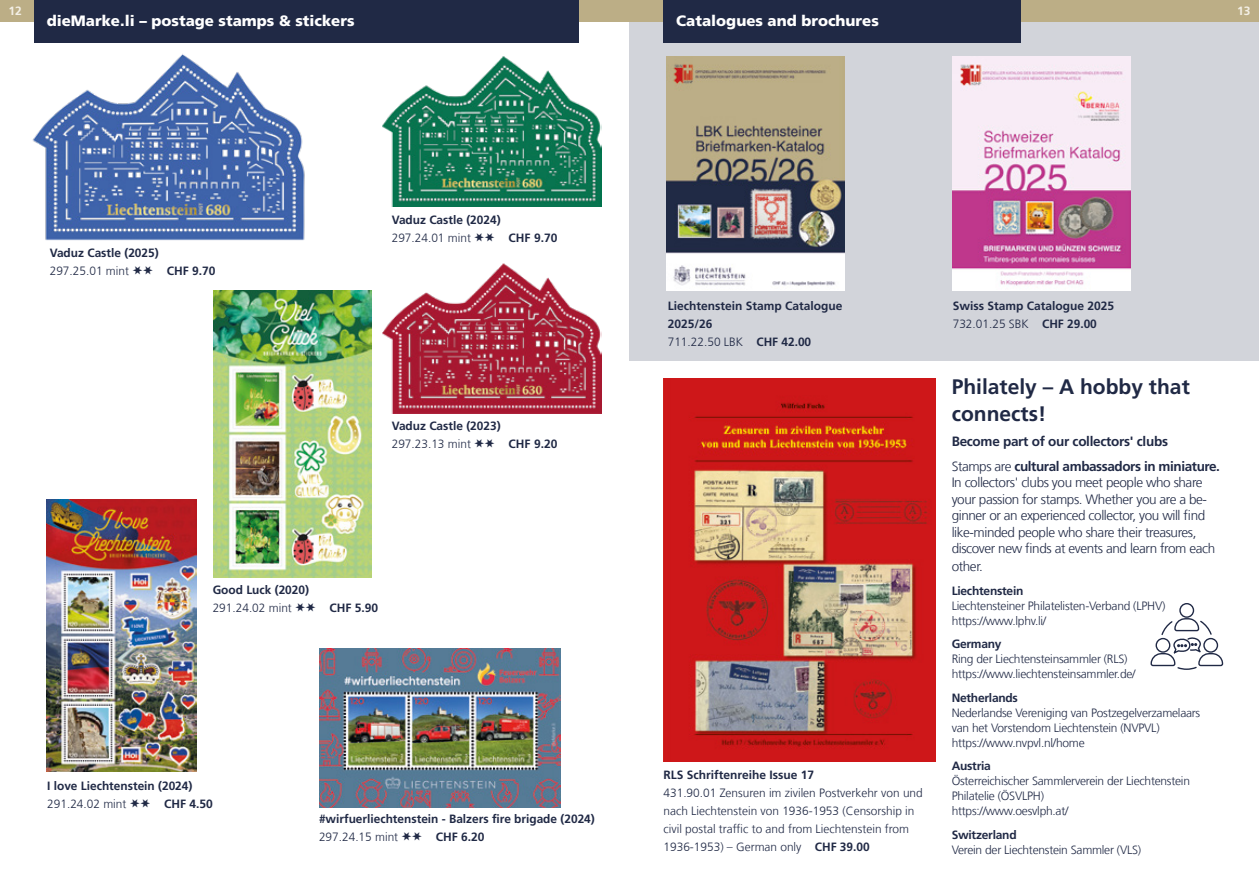
<style>
.page{position:relative;width:1259px;height:893px;background:#fff}
.page>*{position:absolute;margin:0;border:0;box-sizing:border-box;transform-origin:0 0}
.t1{font:700 21px/27px "Frutiger";color:#202945}
.Titel{font:900 15px "Frutiger LT";color:#fff}
.t2{font:300 13.5px/16.5px "Frutiger";letter-spacing:-.03em;color:#202945}
.t3{font:700 13.5px "Frutiger";letter-spacing:-.02em;color:#202945}
.Grundtext{font:300 12px/15px "Frutiger";letter-spacing:-.02em;color:#202945}
.Grundtext-2{font:300 12px/18px "Frutiger";color:#202945}
.Grundtext-3{font:700 12px "Frutiger";color:#202945}
.t4{font:700 12px "Frutiger";color:#f3efe5}
.s1{font-family:"Michel";font-weight:400}
.s2{font-weight:700}
</style>
<div class="page">
<div style="left:629px;top:0;width:630px;height:360px;background:#d2d4da"></div>
<div style="left:0;top:0;width:629px;height:21px;background:#bcae86"></div>
<div style="left:34px;top:0;width:544px;height:43px;background:#202945"></div>
<div style="left:629px;top:0;width:630px;height:21px;background:#bcae86"></div>
<img style="left:667px;top:57px;width:177px;height:234px">
<img style="left:952px;top:56px;width:178px;height:234px">
<img style="left:664px;top:378px;width:271px;height:384px">
<img style="left:383px;top:263px;width:219px;height:151px">
<img style="left:383px;top:57px;width:219px;height:150px">
<img style="left:32px;top:54px;width:273px;height:187px">
<img style="left:47px;top:499px;width:149px;height:272px">
<img style="left:319px;top:648px;width:241px;height:159px">
<div style="left:663px;top:0;width:357px;height:43px;background:#202945"></div>
<div style="left:1179px;top:603px;width:15px;height:15px;border:1px solid #202945;border-radius:50%"></div>
<svg style="left:1150px;top:617px;width:73px;height:53px"></svg>
<img style="left:214px;top:290px;width:158px;height:288px">
<p class="t4" style="left:9px;top:4px;width:15px">12</p>
<p class="t4" style="left:1237px;top:4px;width:15px">13</p>
<p class="Titel" style="left:47px;top:11px;width:309px">dieMarke.li – postage stamps &amp; stickers</p>
<p class="Titel" style="left:676px;top:11px;width:204px">Catalogues and brochures</p>
<p class="Grundtext-3" style="left:50px;top:246px;width:110px">Vaduz Castle (2025)</p>
<p class="Grundtext-2" style="left:50px;top:262px;width:167px">297.25.01 mint <span class="s1">;</span> <span class="s2">CHF 9.70</span></p>
<p class="Grundtext-3" style="left:392px;top:213px;width:110px">Vaduz Castle (2024)</p>
<p class="Grundtext-2" style="left:392px;top:229px;width:167px">297.24.01 mint <span class="s1">;</span> <span class="s2">CHF 9.70</span></p>
<p class="Grundtext-3" style="left:392px;top:419px;width:110px">Vaduz Castle (2023)</p>
<p class="Grundtext-2" style="left:392px;top:435px;width:167px">297.23.13 mint <span class="s1">;</span> <span class="s2">CHF 9.20</span></p>
<p class="Grundtext-3" style="left:213px;top:583px;width:98px">Good Luck (2020)</p>
<p class="Grundtext-2" style="left:213px;top:599px;width:167px">291.24.02 mint <span class="s1">;</span> <span class="s2">CHF 5.90</span></p>
<p class="Grundtext-3" style="left:47px;top:779px;width:147px">I love Liechtenstein (2024)</p>
<p class="Grundtext-2" style="left:47px;top:795px;width:167px">291.24.02 mint <span class="s1">;</span> <span class="s2">CHF 4.50</span></p>
<p class="Grundtext-3" style="left:319px;top:811px;width:277px">#wirfuerliechtenstein - Balzers fire brigade (2024)</p>
<p class="Grundtext-2" style="left:319px;top:828px;width:167px">297.24.15 mint <span class="s1">;</span> <span class="s2">CHF 6.20</span></p>
<p class="Grundtext-3" style="left:668px;top:298px;width:176px">Liechtenstein Stamp Catalogue</p>
<p class="Grundtext-3" style="left:668px;top:316px;width:46px">2025/26</p>
<p class="Grundtext-2" style="left:668px;top:333px;width:145px">711.22.50 LBK <span class="s2">CHF 42.00</span></p>
<p class="Grundtext-3" style="left:663px;top:767px;width:152px">RLS Schriftenreihe Issue 17</p>
<p class="Grundtext-2" style="left:663px;top:784px;width:261px">431.90.01 Zensuren im zivilen Postverkehr von und nach Liechtenstein von 1936-1953 (Censorship in civil postal traffic to and from Liechtenstein from 1936-1953) – German only <span class="s2">CHF 39.00</span></p>
<p class="Grundtext-3" style="left:952px;top:298px;width:163px">Swiss Stamp Catalogue 2025</p>
<p class="Grundtext-2" style="left:952px;top:315px;width:146px">732.01.25 SBK <span class="s2">CHF 29.00</span></p>
<p class="t1" style="left:951px;top:373px;width:240px">Philately – A hobby that connects!</p>
<p class="t3" style="left:951px;top:433px;width:218px">Become part of our collectors' clubs</p>
<p class="t2" style="left:951px;top:458px;width:270px">Stamps are <span class="s2">cultural ambassadors in miniature.<br></span>In collectors' clubs you meet people who share your passion for stamps. Whether you are a be&shy;ginner or an experienced collector, you will find like-minded people who share their treasures, discover new finds at events and learn from each</p>
<p class="t2" style="left:951px;top:558px;width:33px">other.</p>
<p class="Grundtext" style="left:951px;top:583px;width:215px"><span class="s2">Liechtenstein<br></span>Liechtensteiner Philatelisten-Verband (LPHV) https://www.lphv.li/</p>
<p class="Grundtext" style="left:951px;top:637px;width:185px"><span class="s2">Germany<br></span>Ring der Liechtensteinsammler (RLS) https://www.liechtensteinsammler.de/</p>
<p class="Grundtext" style="left:951px;top:690px;width:250px"><span class="s2">Netherlands<br></span>Nederlandse Vereniging van Postzegelverzamelaars van het Vorstendom Liechtenstein (NVPVL) https://www.nvpvl.nl/home</p>
<p class="Grundtext" style="left:951px;top:759px;width:240px"><span class="s2">Austria<br></span>Österreichischer Sammlerverein der Liechtenstein<br>Philatelie (ÖSVLPH)<br>https://www.oesvlph.at/</p>
<p class="Grundtext" style="left:951px;top:827px;width:191px"><span class="s2">Switzerland<br></span>Verein der Liechtenstein Sammler (VLS)</p>
</div>
